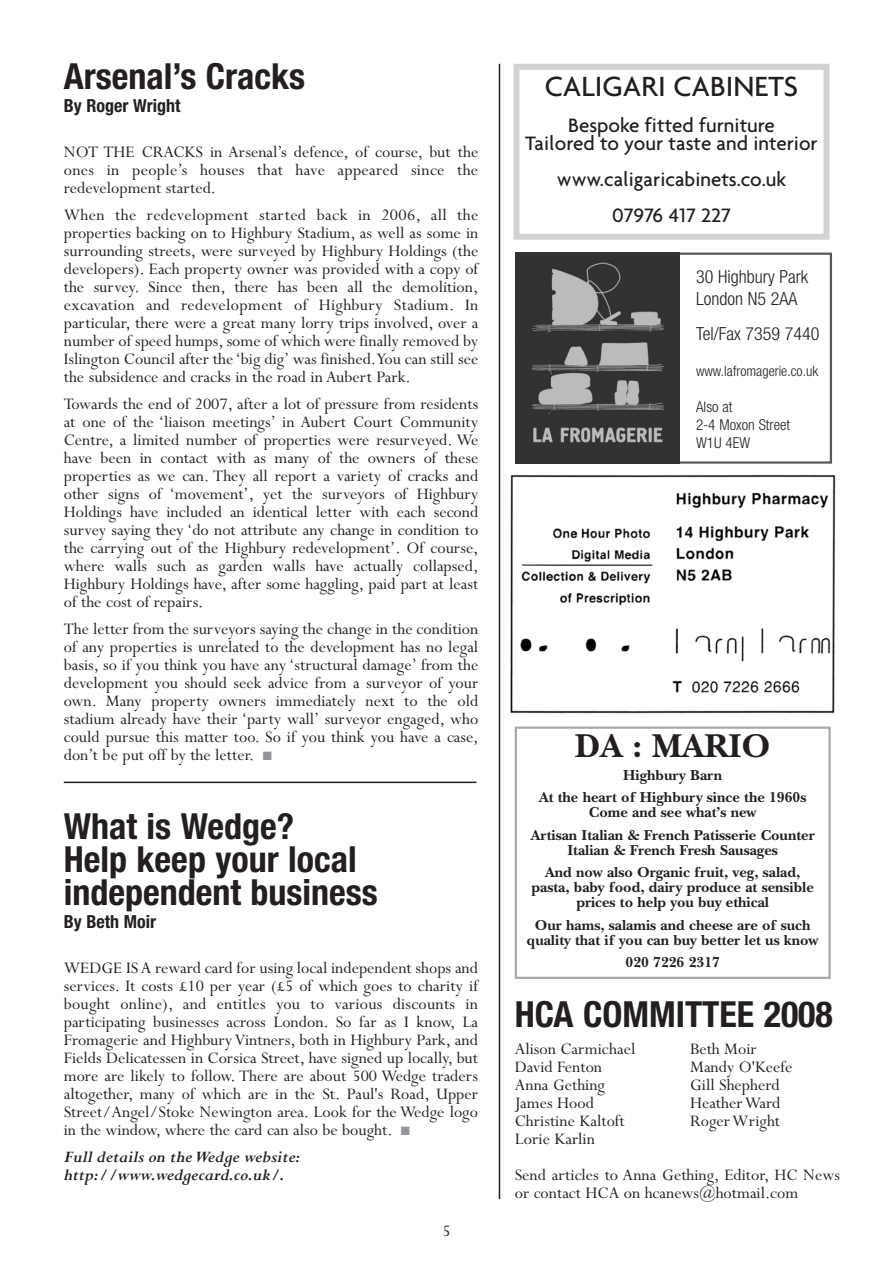
<style>
.page{position:relative;width:894px;height:1263px;background:#fff}
.page>*{position:absolute;margin:0;border:0;box-sizing:border-box;transform-origin:0 0}
.t1{font:700 condensed 36px/33px "Helvetica Neue";color:#231f20}
.t2{font:700 34.5px "New Baskerville";color:#231f20}
.t3{font:500 30px "Agenda";color:#231f20}
.t4{font:500 21px/18px "Agenda";color:#231f20;text-align:center}
.t5{font:18px/18px "Perpetua";color:#231f20;text-align:justify}
.t6{font:italic 700 18px/18px "Perpetua";color:#231f20}
.t7{font:300 condensed 18px/22.5px "Helvetica Neue";color:#231f20}
.t8{font:700 condensed 18px "Helvetica Neue";color:#231f20}
.t9{font:700 15px/22.5px "New Baskerville";color:#231f20;text-align:center}
.t10{font:300 condensed 15px/18px "Helvetica Neue";color:#231f20}
.t11{font:300 condensed 14.25px "Helvetica Neue";color:#231f20}
.s1{color:#939598}
</style>
<div class="page">
<img style="left:514px;top:236px;width:318px;height:228px">
<div style="left:677px;top:254px;width:154px;height:209px;background:#fff"></div>
<div style="left:676px;top:253px;width:156px;height:211px;border:2px solid #57585a"></div>
<img style="left:515px;top:253px;width:164px;height:210px">
<hr style="left:499px;top:64px;width:1px;height:1135px;background:#231f20">
<div style="left:515px;top:727px;width:315px;height:252px;border:2px solid #a8a9ad"></div>
<div style="left:513px;top:64px;width:316px;height:176px;border:6px solid #d1d2d4"></div>
<img style="left:510px;top:474px;width:325px;height:240px">
<hr style="left:64px;top:782px;width:412px;height:1px;background:#231f20">
<h1 class="t1" style="left:64px;top:63px;width:243px">Arsenal’s Cracks</h1>
<p class="t8" style="left:64px;top:99px;width:118px">By Roger Wright</p>
<p class="t5" style="left:64px;top:145px;width:416px">NOT THE CRACKS in Arsenal’s defence, of course, but the ones in people’s houses that have appeared since the redevelopment started.</p>
<p class="t5" style="left:64px;top:208px;width:416px">When the redevelopment started back in 2006, all the properties backing on to Highbury Stadium, as well as some in surrounding streets, were surveyed by Highbury Holdings (the developers). Each property owner was provided with a copy of the survey. Since then, there has been all the demolition, excavation and redevelopment of Highbury Stadium. In particular, there were a great many lorry trips involved, over a number of speed humps, some of which were finally removed by Islington Council after the ‘big dig’ was finished.You can still see the subsidence and cracks in the road in Aubert Park.</p>
<p class="t5" style="left:64px;top:397px;width:416px">Towards the end of 2007, after a lot of pressure from residents at one of the ‘liaison meetings’ in Aubert Court Community Centre, a limited number of properties were resurveyed. We have been in contact with as many of the owners of these properties as we can. They all report a variety of cracks and other signs of ‘movement’, yet the surveyors of Highbury Holdings have included an identical letter with each second survey saying they ‘do not attribute any change in condition to the carrying out of the Highbury redevelopment’. Of course, where walls such as garden walls have actually collapsed, Highbury Holdings have, after some haggling, paid part at least of the cost of repairs.</p>
<p class="t5" style="left:64px;top:622px;width:416px">The letter from the surveyors saying the change in the condition of any properties is unrelated to the development has no legal basis, so if you think you have any ‘structural damage’ from the development you should seek advice from a surveyor of your own. Many property owners immediately next to the old stadium already have their ‘party wall’ surveyor engaged, who could pursue this matter too. So if you think you have a case, don’t be put off by the letter. <span class="s1">■</span></p>
<h1 class="t1" style="left:64px;top:813px;width:315px">What is Wedge?<br>Help keep your local independent business</h1>
<p class="t8" style="left:64px;top:915px;width:94px">By Beth Moir</p>
<p class="t5" style="left:64px;top:961px;width:416px">WEDGE IS A reward card for using local independent shops and services. It costs £10 per year (£5 of which goes to charity if bought online), and entitles you to various discounts in participating businesses across London. So far as I know, La Fromagerie and Highbury Vintners, both in Highbury Park, and Fields Delicatessen in Corsica Street, have signed up locally, but more are likely to follow. There are about 500 Wedge traders altogether, many of which are in the St. Paul's Road, Upper Street/Angel/Stoke Newington area. Look for the Wedge logo in the window, where the card can also be bought. <span class="s1">■</span></p>
<p class="t6" style="left:64px;top:1150px;width:238px">Full details on the Wedge website: http://www.wedgecard.co.uk/.</p>
<p class="t5" style="left:442px;top:1224px;width:10px">5</p>
<h3 class="t3" style="left:545px;top:75px;width:255px">CALIGARI CABINETS</h3>
<p class="t4" style="left:525px;top:118px;width:294px">Bespoke fitted furniture<br>Tailored to your taste and interior</p>
<p class="t4" style="left:557px;top:163px;width:231px;line-height:36px">www.caligaricabinets.co.uk<br>07976 417 227</p>
<p class="t7" style="left:696px;top:267px;width:114px">30 Highbury Park<br>London N5 2AA</p>
<p class="t7" style="left:696px;top:324px;width:125px">Tel/Fax 7359 7440</p>
<p class="t11" style="left:696px;top:365px;width:124px">www.lafromagerie.co.uk</p>
<p class="t10" style="left:696px;top:399px;width:95px">Also at<br>2-4 Moxon Street<br>W1U 4EW</p>
<h2 class="t2" style="left:575px;top:734px;width:197px">DA : MARIO</h2>
<p class="t9" style="left:539px;top:766px;width:269px">Highbury Barn<br>At the heart of Highbury since the 1960s</p>
<p class="t9" style="left:531px;top:803px;width:285px">Come and see what’s new<br>Artisan Italian &amp; French Patisserie Counter</p>
<p class="t9" style="left:545px;top:841px;width:257px">Italian &amp; French Fresh Sausages<br>And now also Organic fruit, veg, salad,</p>
<p class="t9" style="left:531px;top:882px;width:284px;line-height:15px">pasta, baby food, dairy produce at sensible prices to help you buy ethical</p>
<p class="t9" style="left:527px;top:919px;width:293px;line-height:15px">Our hams, salamis and cheese are of such quality that if you can buy better let us know</p>
<p class="t9" style="left:625px;top:953px;width:96px">020 7226 2317</p>
<h1 class="t1" style="left:515px;top:1001px;width:319px">HCA COMMITTEE 2008</h1>
<p class="t5" style="left:515px;top:1042px;width:122px;text-align:left">Alison Carmichael<br>David Fenton<br>Anna Gething<br>James Hood<br>Christine Kaltoft<br>Lorie Karlin</p>
<p class="t5" style="left:690px;top:1042px;width:104px;text-align:left">Beth Moir<br>Mandy O'Keefe<br>Gill Shepherd<br>Heather Ward<br>Roger Wright</p>
<p class="t5" style="left:515px;top:1168px;width:327px">Send articles to Anna Gething, Editor, HC News or contact HCA on hcanews@hotmail.com</p>
</div>
